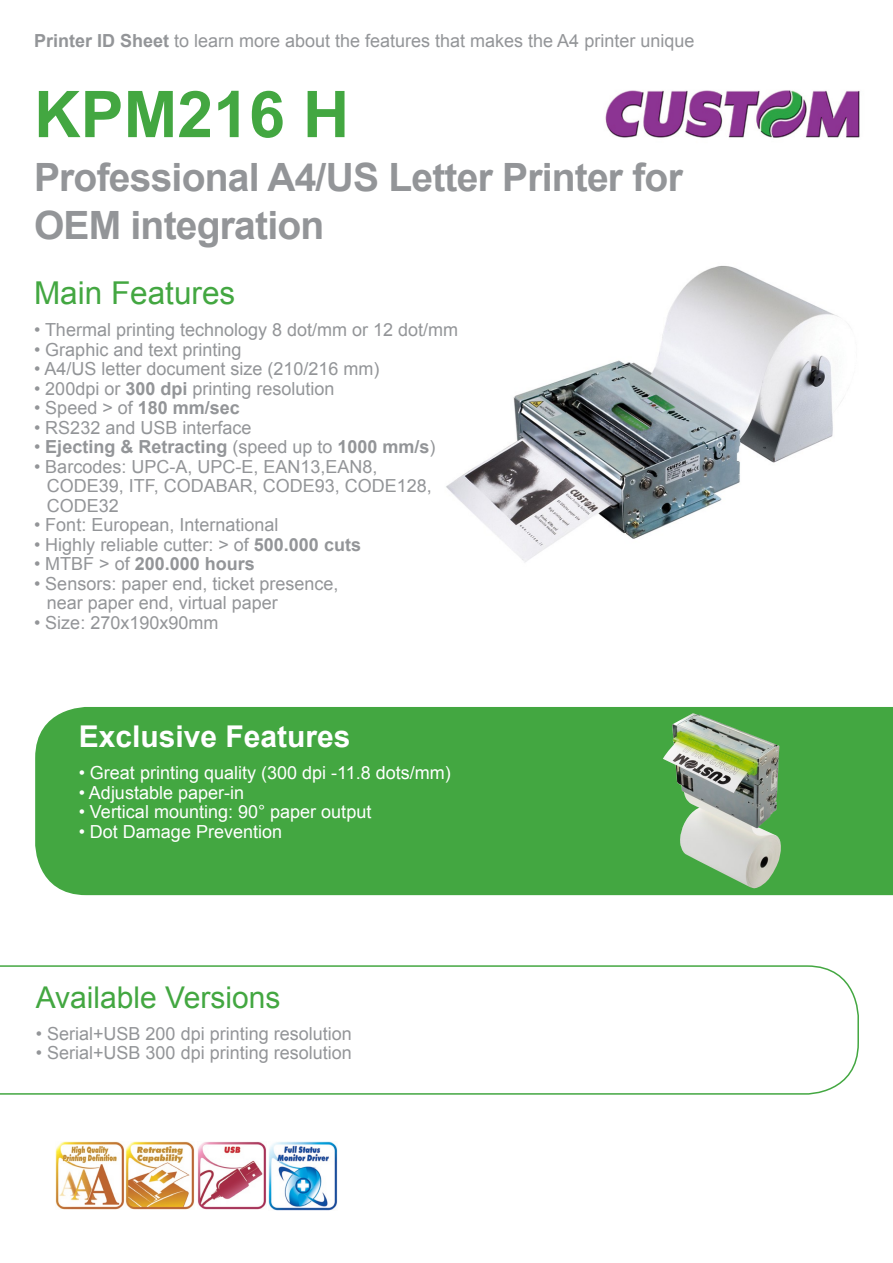
<style>
.page{position:relative;width:893px;height:1263px;background:#fff}
.page>*{position:absolute;margin:0;border:0;box-sizing:border-box;transform-origin:0 0}
.t1{font:700 64.5px "Arial";color:#43a741}
.t2{font:700 39px "Arial";letter-spacing:-.02em;color:#939598}
.t3{font:31.5px "Arial";color:#43a741}
.t4{font:700 30px "Arial";color:#fff}
.t5{font:30px "Arial";color:#43a741}
.t6{font:18px "Arial";color:#939598}
.t7{font:18px "Arial";color:#fff}
.t8{font:700 18px "Arial";color:#939598}
.s1{font-weight:700}
.s2{font-weight:400}
</style>
<div class="page">
<img style="left:446px;top:266px;width:396px;height:297px">
<div style="left:35px;top:707px;width:858px;height:188px;background:#43a741"></div>
<img style="left:605px;top:90px;width:255px;height:48px">
<img style="left:269px;top:1142px;width:69px;height:68px">
<img style="left:55px;top:1141px;width:69px;height:69px">
<img style="left:126px;top:1141px;width:68px;height:69px">
<img style="left:198px;top:1142px;width:68px;height:68px">
<svg style="left:0;top:965px;width:859px;height:130px"></svg>
<img style="left:663px;top:713px;width:120px;height:175px">
<p class="t6" style="left:34px;top:29px;width:662px"><span class="s1">Printer ID Sheet</span> to learn more about the features that makes the A4 printer unique</p>
<p class="t1" style="left:34px;top:72px;width:317px">KPM216 H</p>
<p class="t2" style="left:34px;top:152px;width:650px">Professional A4/US Letter Printer for</p>
<p class="t2" style="left:34px;top:199px;width:292px">OEM integration</p>
<p class="t3" style="left:34px;top:272px;width:203px">Main Features</p>
<p class="t6" style="left:34px;top:318px;width:426px">• Thermal printing technology 8 dot/mm or 12 dot/mm</p>
<p class="t6" style="left:34px;top:338px;width:209px">• Graphic and text printing</p>
<p class="t6" style="left:34px;top:357px;width:347px">• A4/US letter document size (210/216 mm)</p>
<p class="t6" style="left:34px;top:377px;width:302px">• 200dpi or <span class="s1">300 dpi</span> printing resolution</p>
<p class="t6" style="left:34px;top:396px;width:207px">• Speed &gt; of <span class="s1">180 mm/sec</span></p>
<p class="t6" style="left:34px;top:416px;width:219px">• RS232 and USB interface</p>
<p class="t8" style="left:34px;top:435px;width:403px"><span class="s2">•</span> Ejecting &amp; Retracting <span class="s2">(speed up to</span> 1000 mm/s<span class="s2">)</span></p>
<p class="t6" style="left:34px;top:455px;width:345px">• Barcodes: UPC-A, UPC-E, EAN13,EAN8,</p>
<p class="t6" style="left:47px;top:474px;width:387px">CODE39, ITF, CODABAR, CODE93, CODE128,</p>
<p class="t6" style="left:47px;top:494px;width:74px">CODE32</p>
<p class="t6" style="left:34px;top:513px;width:246px">• Font: European, International</p>
<p class="t6" style="left:34px;top:533px;width:328px">• Highly reliable cutter: &gt; of <span class="s1">500.000 cuts</span></p>
<p class="t8" style="left:34px;top:552px;width:222px"><span class="s2">• MTBF &gt; of</span> 200.000 hours</p>
<p class="t6" style="left:34px;top:572px;width:306px">• Sensors: paper end, ticket presence,</p>
<p class="t6" style="left:47px;top:591px;width:233px">near paper end, virtual paper</p>
<p class="t6" style="left:34px;top:611px;width:186px">• Size: 270x190x90mm</p>
<p class="t4" style="left:79px;top:717px;width:273px">Exclusive Features</p>
<p class="t7" style="left:79px;top:761px;width:374px">• Great printing quality (300 dpi -11.8 dots/mm)</p>
<p class="t7" style="left:79px;top:780px;width:167px">• Adjustable paper-in</p>
<p class="t7" style="left:79px;top:800px;width:294px">• Vertical mounting: 90° paper output</p>
<p class="t7" style="left:79px;top:819px;width:205px">• Dot Damage Prevention</p>
<p class="t5" style="left:36px;top:977px;width:246px">Available Versions</p>
<p class="t6" style="left:36px;top:1022px;width:317px">• Serial+USB 200 dpi printing resolution</p>
<p class="t6" style="left:36px;top:1041px;width:317px">• Serial+USB 300 dpi printing resolution</p>
</div>
